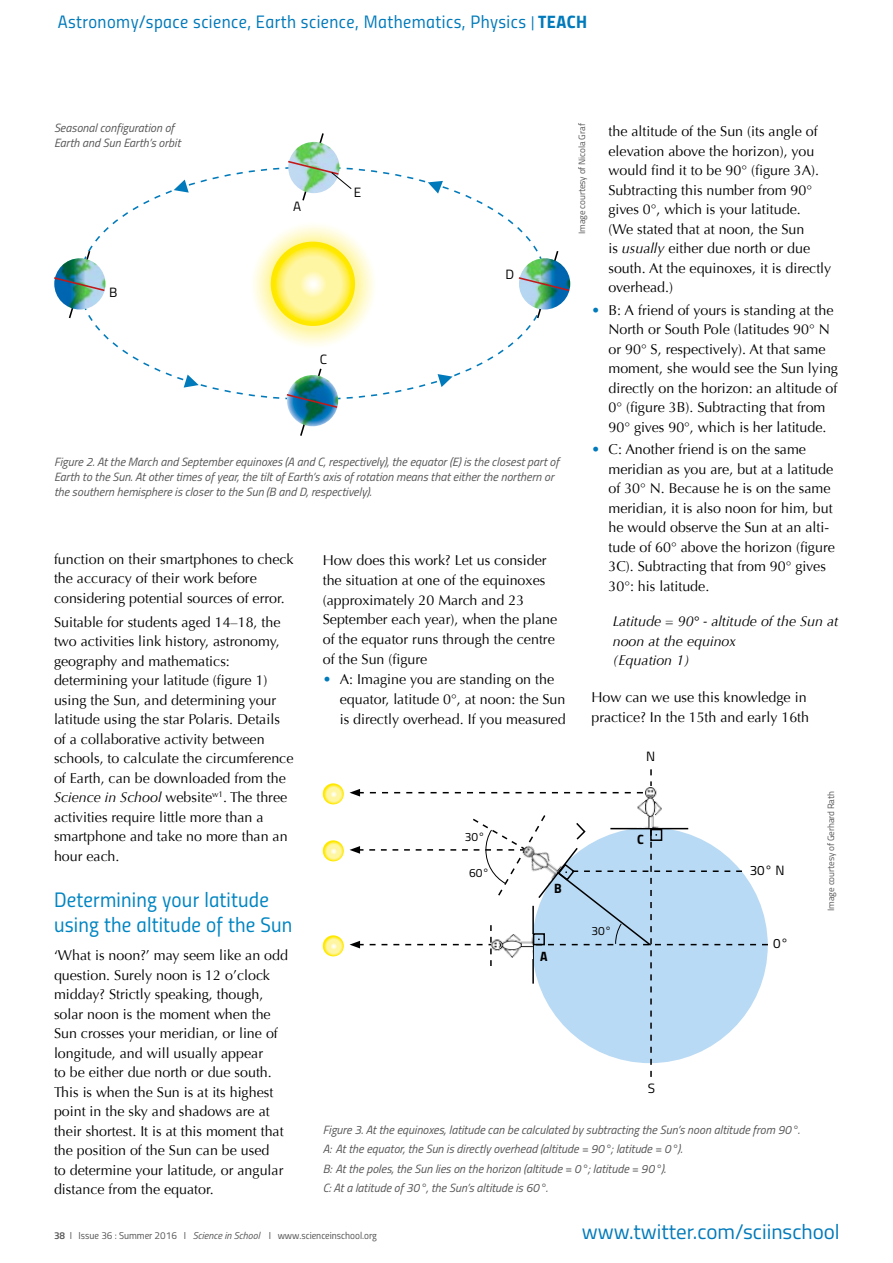
<style>
.page{position:relative;width:893px;height:1263px;background:#fff}
.page>*{position:absolute;margin:0;border:0;box-sizing:border-box;transform-origin:0 0}
.t1{font:21px/25.2px "Titillium Regular Upright";letter-spacing:.01em;color:#0085c2}
.t2{font:21px "Titillium";color:#007abb}
.t3{font:18px "Titillium Regular Upright";letter-spacing:.025em;color:#007abb}
.t4{font:14.25px/19.5px "Optima";color:#000}
.t5{font:italic 14.25px/19.5px "Optima";color:#000}
.t6{font:13.5px "Titillium";color:#000}
.t7{font:13.5px "Titillium Bold Upright";color:#000}
.t8{font:italic 12px/15px "Titillium";color:#565656}
.t9{font:12px "Titillium";color:#000}
.t10{font:10.05px "Titillium Regular Upright";color:#565656}
.t11{font:9.15px "Titillium";letter-spacing:-.01em;color:#565656}
.s1{font-size:15px}
.s2{font-family:"Titillium Bold Upright"}
.s3{font-style:italic}
.s4{color:#007abb}
.s5{font-family:"Titillium Semibold Upright"}
.s6{font-family:"Titillium";font-style:italic}
</style>
<div class="page">
<svg style="left:54px;top:133px;width:517px;height:303px"></svg>
<svg style="left:323px;top:783px;width:21px;height:21px"></svg>
<svg style="left:323px;top:840px;width:21px;height:21px"></svg>
<svg style="left:323px;top:935px;width:21px;height:21px"></svg>
<svg style="left:350px;top:769px;width:418px;height:308px"></svg>
<p class="t3" style="left:58px;top:9px;width:531px">Astronomy/space science, Earth science, Mathematics, Physics <span class="s1">|</span> <span class="s2">TEACH</span></p>
<p class="t11" style="left:575px;top:234px;width:112px;rotate:-90deg">Image courtesy of Nicola Graf</p>
<p class="t8" style="left:54px;top:120px;width:128px">Seasonal configuration of<br>Earth and Sun Earth’s orbit</p>
<p class="t4" style="left:608px;top:122px;width:224px">the altitude of the Sun (its angle of elevation above the horizon), you would find it to be 90° (figure 3A).<br>Subtracting this number from 90° gives 0°, which is your latitude.<br>(We stated that at noon, the Sun<br>is <span class="s3">usually</span> either due north or due south. At the equinoxes, it is directly overhead.)</p>
<p class="t4" style="left:608px;top:300px;width:231px;text-indent:-17px"><span class="s4">•</span> B: A friend of yours is standing at the North or South Pole (latitudes 90° N or 90° S, respectively). At that same moment, she would see the Sun lying directly on the horizon: an altitude of 0° (figure 3B). Subtracting that from 90° gives 90°, which is her latitude.</p>
<p class="t4" style="left:608px;top:440px;width:228px;text-indent:-17px"><span class="s4">•</span> C: Another friend is on the same meridian as you are, but at a latitude of 30° N. Because he is on the same meridian, it is also noon for him, but he would observe the Sun at an alti&shy;tude of 60° above the horizon (figure<br>3C). Subtracting that from 90° gives<br>30°: his latitude.</p>
<p class="t5" style="left:613px;top:611px;width:227px">Latitude = 90° - altitude of the Sun at noon at the equinox<br>(Equation 1)</p>
<p class="t4" style="left:591px;top:688px;width:219px">How can we use this knowledge in practice? In the 15th and early 16th</p>
<p class="t6" style="left:354px;top:183px;width:9px">E</p>
<p class="t6" style="left:293px;top:196px;width:10px">A</p>
<p class="t6" style="left:506px;top:264px;width:10px">D</p>
<p class="t6" style="left:109px;top:282px;width:10px">B</p>
<p class="t6" style="left:320px;top:350px;width:9px">C</p>
<p class="t8" style="left:54px;top:453px;width:507px">Figure 2. At the March and September equinoxes (A and C, respectively), the equator (E) is the closest part of<br>Earth to the Sun. At other times of year, the tilt of Earth’s axis of rotation means that either the northern or the southern hemisphere is closer to the Sun (B and D, respectively).</p>
<p class="t4" style="left:54px;top:549px;width:241px">function on their smartphones to check the accuracy of their work before considering potential sources of error.</p>
<p class="t4" style="left:54px;top:612px;width:241px">Suitable for students aged 14–18, the two activities link history, astronomy, geography and mathematics: determining your latitude (figure 1) using the Sun, and determining your latitude using the star Polaris. Details of a collaborative activity between schools, to calculate the circumference of Earth, can be downloaded from the <span class="s3">Science in School</span> website<sup>w1</sup>. The three activities require little more than a smartphone and take no more than an hour each.</p>
<h1 class="t1" style="left:54px;top:886px;width:240px">Determining your latitude using the altitude of the Sun</h1>
<p class="t4" style="left:54px;top:946px;width:235px">‘What is noon?’ may seem like an odd question. Surely noon is 12 o’clock midday? Strictly speaking, though, solar noon is the moment when the Sun crosses your meridian, or line of longitude, and will usually appear<br>to be either due north or due south.<br>This is when the Sun is at its highest point in the sky and shadows are at their shortest. It is at this moment that the position of the Sun can be used<br>to determine your latitude, or angular distance from the equator.</p>
<p class="t4" style="left:323px;top:550px;width:236px;line-height:20px">How does this work? Let us consider the situation at one of the equinoxes (approximately 20 March and 23<br>September each year), when the plane of the equator runs through the centre of the Sun (figure</p>
<p class="t4" style="left:340px;top:669px;width:227px;line-height:20px;text-indent:-17px"><span class="s4">•</span> A: Imagine you are standing on the equator, latitude 0°, at noon: the Sun is directly overhead. If you measured</p>
<p class="t6" style="left:646px;top:747px;width:11px">N</p>
<p class="t11" style="left:824px;top:911px;width:121px;rotate:-90deg">Image courtesy of Gerhard Rath</p>
<p class="t9" style="left:465px;top:827px;width:22px">30°</p>
<p class="t7" style="left:637px;top:828px;width:8px">C</p>
<p class="t6" style="left:750px;top:860px;width:36px">30° N</p>
<p class="t9" style="left:469px;top:864px;width:22px">60°</p>
<p class="t7" style="left:554px;top:878px;width:9px">B</p>
<p class="t9" style="left:591px;top:922px;width:22px">30°</p>
<p class="t6" style="left:773px;top:934px;width:17px">0°</p>
<p class="t7" style="left:540px;top:946px;width:9px">A</p>
<p class="t6" style="left:648px;top:1078px;width:9px">S</p>
<p class="t8" style="left:323px;top:1120px;width:479px;line-height:19.2px">Figure 3. At the equinoxes, latitude can be calculated by subtracting the Sun’s noon altitude from 90°.<br>A: At the equator, the Sun is directly overhead (altitude = 90°; latitude = 0°).<br>B: At the poles, the Sun lies on the horizon (altitude = 0°; latitude = 90°).<br>C: At a latitude of 30°, the Sun’s altitude is 60°.</p>
<h1 class="t2" style="left:582px;top:1217px;width:259px">www.twitter.com/sciinschool</h1>
<p class="t10" style="left:54px;top:1228px;width:324px"><span class="s5">38</span> I Issue 36 : Summer 2016 I <span class="s6">Science in School</span> I www.scienceinschool.org</p>
</div>
